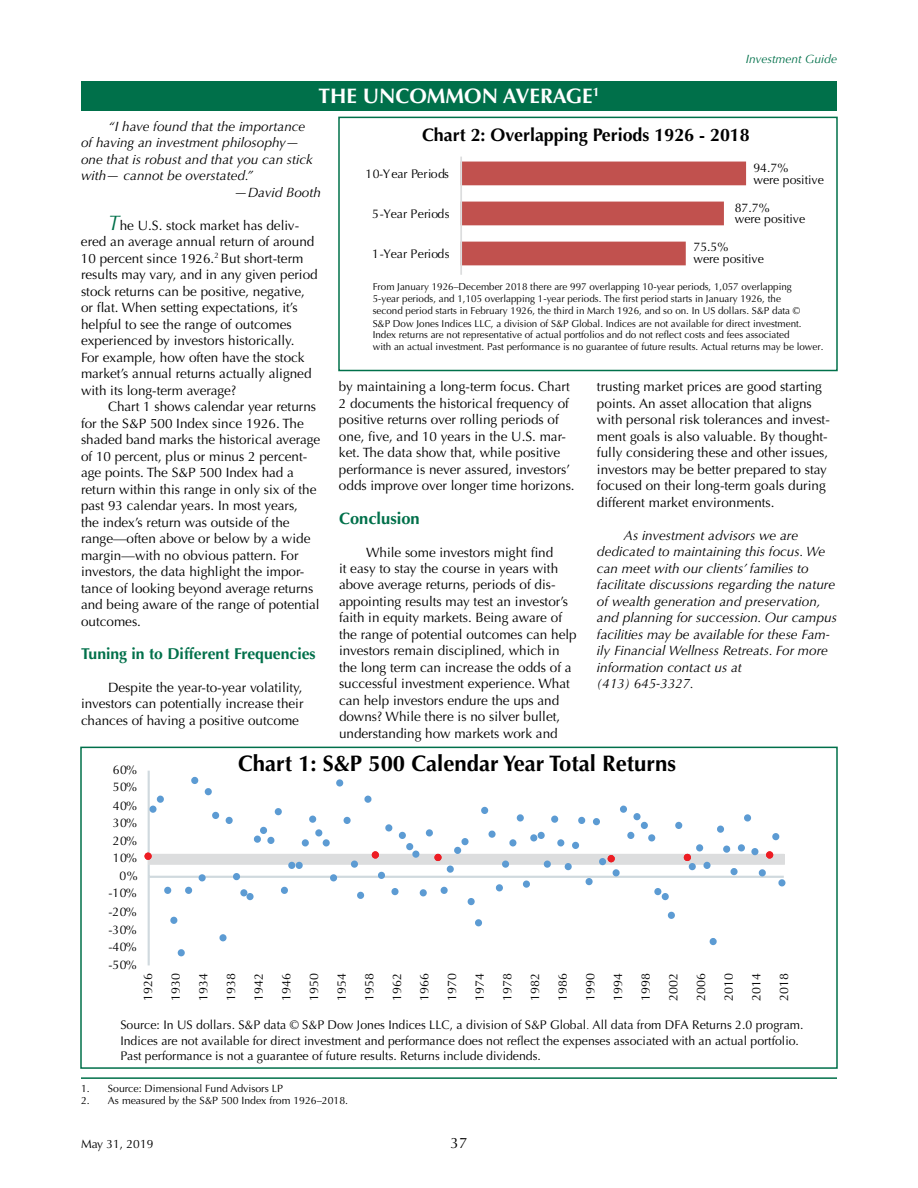
<style>
.page{position:relative;width:918px;height:1188px;background:#fff}
.page>*{position:absolute;margin:0;border:0;box-sizing:border-box;transform-origin:0 0}
.t1{font:700 22.5px "Optima";color:#000}
.t2{font:700 21px "Optima";color:#fff}
.t3{font:700 18.15px "Optima";color:#000}
.t4{font:700 16.5px "Optima";color:#00704a}
.t5{font:700 15.75px "Optima";color:#00704a}
.t6{font:15px "Optima";color:#000}
.t7{font:13.5px/16.5px "Optima";color:#000}
.t8{font:italic 13.5px/16.5px "Optima";color:#000}
.t9{font:12.45px/16.2px "Optima";color:#000}
.t10{font:12.3px "Optima";letter-spacing:.045em;color:#000}
.t11{font:italic 12px "Optima";color:#00704a}
.t12{font:12px "Optima";color:#000}
.t13{font:10.5px "Optima";color:#000}
.t14{font:10.05px/12.5px "Optima";color:#000}
.s1{font-style:italic;font-size:21px;color:#00704a}
.s2{font-size:10.05px}
</style>
<div class="page">
<div style="left:81px;top:81px;width:756px;height:30px;background:#00704a"></div>
<hr style="left:148px;top:771px;width:2px;height:194px;background:#d0d9de">
<div style="left:145px;top:853px;width:7px;height:7px;border:2px solid #ed1d24;border-radius:50%"></div>
<div style="left:170px;top:917px;width:7px;height:7px;border:2px solid #5c9bd3;border-radius:50%"></div>
<div style="left:178px;top:949px;width:7px;height:7px;border:2px solid #5c9bd3;border-radius:50%"></div>
<div style="left:191px;top:777px;width:7px;height:7px;border:2px solid #5c9bd3;border-radius:50%"></div>
<div style="left:219px;top:934px;width:8px;height:7px;border:2px solid #5c9bd3;border-radius:50%"></div>
<div style="left:468px;top:898px;width:7px;height:7px;border:2px solid #5c9bd3;border-radius:50%"></div>
<div style="left:475px;top:919px;width:7px;height:7px;border:2px solid #5c9bd3;border-radius:50%"></div>
<div style="left:668px;top:912px;width:7px;height:7px;border:2px solid #5c9bd3;border-radius:50%"></div>
<div style="left:710px;top:938px;width:7px;height:7px;border:2px solid #5c9bd3;border-radius:50%"></div>
<div style="left:778px;top:879px;width:8px;height:7px;border:2px solid #5c9bd3;border-radius:50%"></div>
<svg style="left:146px;top:778px;width:638px;height:126px"></svg>
<div style="left:766px;top:851px;width:7px;height:8px;border:2px solid #ed1d24;border-radius:50%"></div>
<div style="left:80px;top:747px;width:758px;height:322px;border:2px solid #00704a"></div>
<hr style="left:81px;top:1077px;width:756px;height:2px;background:#00704a">
<svg style="left:462px;top:162px;width:284px;height:103px"></svg>
<hr style="left:460px;top:157px;width:2px;height:118px;background:#dcddde">
<div style="left:338px;top:117px;width:500px;height:254px;border:2px solid #00704a"></div>
<h2 class="t2" style="left:318px;top:84px;width:283px">THE UNCOMMON AVERAGE<sup>1</sup></h2>
<p class="t11" style="left:746px;top:52px;width:93px">Investment Guide</p>
<p class="t8" style="left:108px;top:118px;width:199px">“I have found that the importance</p>
<p class="t8" style="left:81px;top:135px;width:220px">of having an investment philosophy—</p>
<p class="t8" style="left:81px;top:151px;width:233px">one that is robust and that you can stick</p>
<p class="t8" style="left:81px;top:168px;width:174px">with— cannot be overstated.”</p>
<p class="t8" style="left:234px;top:184px;width:88px">—David Booth</p>
<p class="t7" style="left:81px;top:217px;width:238px;text-indent:27px"><span class="s1">T</span>he U.S. stock market has deliv&shy;ered an average annual return of around 10 percent since 1926.<sup>2</sup> But short-term results may vary, and in any given period stock returns can be positive, negative, or flat. When setting expectations, it’s helpful to see the range of outcomes experienced by investors historically.<br>For example, how often have the stock market’s annual returns actually aligned with its long-term average?</p>
<p class="t7" style="left:81px;top:399px;width:241px;text-indent:27px">Chart 1 shows calendar year returns for the S&amp;P 500 Index since 1926. The shaded band marks the historical average of 10 percent, plus or minus 2 percent&shy;age points. The S&amp;P 500 Index had a return within this range in only six of the past 93 calendar years. In most years,<br>the index’s return was outside of the range—often above or below by a wide margin—with no obvious pattern. For investors, the data highlight the impor&shy;tance of looking beyond average returns and being aware of the range of potential outcomes.</p>
<p class="t5" style="left:81px;top:644px;width:236px">Tuning in to Different Frequencies</p>
<p class="t7" style="left:81px;top:679px;width:224px;text-align:justify;text-indent:27px">Despite the year-to-year volatility, investors can potentially increase their chances of having a positive outcome</p>
<h3 class="t3" style="left:422px;top:124px;width:329px">Chart 2: Overlapping Periods 1926 - 2018</h3>
<p class="t9" style="left:365px;top:166px;width:85px">10-Year Periods</p>
<p class="t9" style="left:372px;top:206px;width:79px">5-Year Periods</p>
<p class="t9" style="left:372px;top:246px;width:79px">1-Year Periods</p>
<p class="t9" style="left:753px;top:159px;width:36px">94.7%</p>
<p class="t9" style="left:753px;top:172px;width:72px">were positive</p>
<p class="t9" style="left:735px;top:211px;width:72px">were positive</p>
<p class="t9" style="left:693px;top:250px;width:72px">were positive</p>
<p class="t9" style="left:735px;top:199px;width:36px">87.7%</p>
<p class="t9" style="left:693px;top:239px;width:36px">75.5%</p>
<p class="t14" style="left:373px;top:281px;width:421px;line-height:11.2px">From January 1926–December 2018 there are 997 overlapping 10-year periods, 1,057 overlapping<br>5-year periods, and 1,105 overlapping 1-year periods. The first period starts in January 1926, the</p>
<p class="t14" style="left:373px;top:305px;width:431px">second period starts in February 1926, the third in March 1926, and so on. In US dollars. S&amp;P data ©<br>S&amp;P Dow Jones Indices LLC, a division of S&amp;P Global. Indices are not available for direct investment.</p>
<p class="t14" style="left:373px;top:328px;width:452px">Index returns are not representative of actual portfolios and do not reflect costs and fees associated<br>with an actual investment. Past performance is no guarantee of future results. Actual returns may be lower.</p>
<p class="t7" style="left:339px;top:379px;width:237px">by maintaining a long-term focus. Chart 2 documents the historical frequency of positive returns over rolling periods of one, five, and 10 years in the U.S. mar&shy;ket. The data show that, while positive performance is never assured, investors’ odds improve over longer time horizons.</p>
<p class="t4" style="left:339px;top:508px;width:82px">Conclusion</p>
<p class="t7" style="left:339px;top:544px;width:239px;text-indent:27px">While some investors might find<br>it easy to stay the course in years with above average returns, periods of dis&shy;appointing results may test an investor’s faith in equity markets. Being aware of the range of potential outcomes can help investors remain disciplined, which in the long term can increase the odds of a successful investment experience. What can help investors endure the ups and downs? While there is no silver bullet, understanding how markets work and</p>
<p class="t7" style="left:597px;top:379px;width:234px">trusting market prices are good starting points. An asset allocation that aligns with personal risk tolerances and invest&shy;ment goals is also valuable. By thought&shy;fully considering these and other issues, investors may be better prepared to stay focused on their long-term goals during different market environments.</p>
<p class="t8" style="left:597px;top:527px;width:242px;text-indent:27px">As investment advisors we are dedicated to maintaining this focus. We can meet with our clients’ families to facilitate discussions regarding the nature of wealth generation and preservation, and planning for succession. Our campus facilities may be available for these Fam&shy;ily Financial Wellness Retreats. For more information contact us at<br>(413) 645-3327.</p>
<p class="t9" style="left:113px;top:762px;width:26px">60%</p>
<p class="t9" style="left:113px;top:779px;width:26px">50%</p>
<p class="t9" style="left:113px;top:798px;width:26px">40%</p>
<p class="t9" style="left:113px;top:815px;width:26px">30%</p>
<p class="t9" style="left:113px;top:833px;width:26px">20%</p>
<p class="t9" style="left:113px;top:850px;width:26px">10%</p>
<p class="t9" style="left:120px;top:868px;width:20px">0%</p>
<p class="t9" style="left:109px;top:885px;width:30px">-10%</p>
<p class="t9" style="left:109px;top:904px;width:30px">-20%</p>
<p class="t9" style="left:109px;top:921px;width:30px">-30%</p>
<p class="t9" style="left:109px;top:939px;width:30px">-40%</p>
<p class="t9" style="left:109px;top:956px;width:30px">-50%</p>
<h1 class="t1" style="left:238px;top:751px;width:439px">Chart 1: S&amp;P 500 Calendar Year Total Returns</h1>
<p class="t10" style="left:141px;top:1001px;width:30px;rotate:-90deg">1926</p>
<p class="t10" style="left:168px;top:1001px;width:30px;rotate:-90deg">1930</p>
<p class="t10" style="left:196px;top:1001px;width:30px;rotate:-90deg">1934</p>
<p class="t10" style="left:224px;top:1001px;width:30px;rotate:-90deg">1938</p>
<p class="t10" style="left:251px;top:1001px;width:30px;rotate:-90deg">1942</p>
<p class="t10" style="left:279px;top:1001px;width:30px;rotate:-90deg">1946</p>
<p class="t10" style="left:307px;top:1001px;width:30px;rotate:-90deg">1950</p>
<p class="t10" style="left:334px;top:1001px;width:30px;rotate:-90deg">1954</p>
<p class="t10" style="left:362px;top:1001px;width:30px;rotate:-90deg">1958</p>
<p class="t10" style="left:390px;top:1001px;width:30px;rotate:-90deg">1962</p>
<p class="t10" style="left:417px;top:1001px;width:30px;rotate:-90deg">1966</p>
<p class="t10" style="left:445px;top:1001px;width:30px;rotate:-90deg">1970</p>
<p class="t10" style="left:473px;top:1001px;width:30px;rotate:-90deg">1974</p>
<p class="t10" style="left:500px;top:1001px;width:30px;rotate:-90deg">1978</p>
<p class="t10" style="left:528px;top:1001px;width:30px;rotate:-90deg">1982</p>
<p class="t10" style="left:556px;top:1001px;width:30px;rotate:-90deg">1986</p>
<p class="t10" style="left:583px;top:1001px;width:30px;rotate:-90deg">1990</p>
<p class="t10" style="left:611px;top:1001px;width:30px;rotate:-90deg">1994</p>
<p class="t10" style="left:639px;top:1001px;width:30px;rotate:-90deg">1998</p>
<p class="t10" style="left:666px;top:1001px;width:30px;rotate:-90deg">2002</p>
<p class="t10" style="left:694px;top:1001px;width:30px;rotate:-90deg">2006</p>
<p class="t10" style="left:722px;top:1001px;width:30px;rotate:-90deg">2010</p>
<p class="t10" style="left:749px;top:1001px;width:30px;rotate:-90deg">2014</p>
<p class="t10" style="left:777px;top:1001px;width:30px;rotate:-90deg">2018</p>
<p class="t9" style="left:120px;top:1017px;width:685px">Source: In US dollars. S&amp;P data © S&amp;P Dow Jones Indices LLC, a division of S&amp;P Global<span class="s2">.</span> All data from DFA Returns 2.0 program.<br>Indices are not available for direct investment and performance does not reflect the expenses associated with an actual portfolio.</p>
<p class="t9" style="left:120px;top:1048px;width:422px">Past performance is not a guarantee of future results. Returns include dividends.</p>
<p class="t13" style="left:81px;top:1082px;width:203px">1. Source: Dimensional Fund Advisors LP</p>
<p class="t13" style="left:81px;top:1095px;width:269px">2. As measured by the S&amp;P 500 Index from 1926–2018.</p>
<p class="t12" style="left:81px;top:1137px;width:74px">May 31, 2019</p>
<p class="t6" style="left:451px;top:1135px;width:18px">37</p>
</div>
